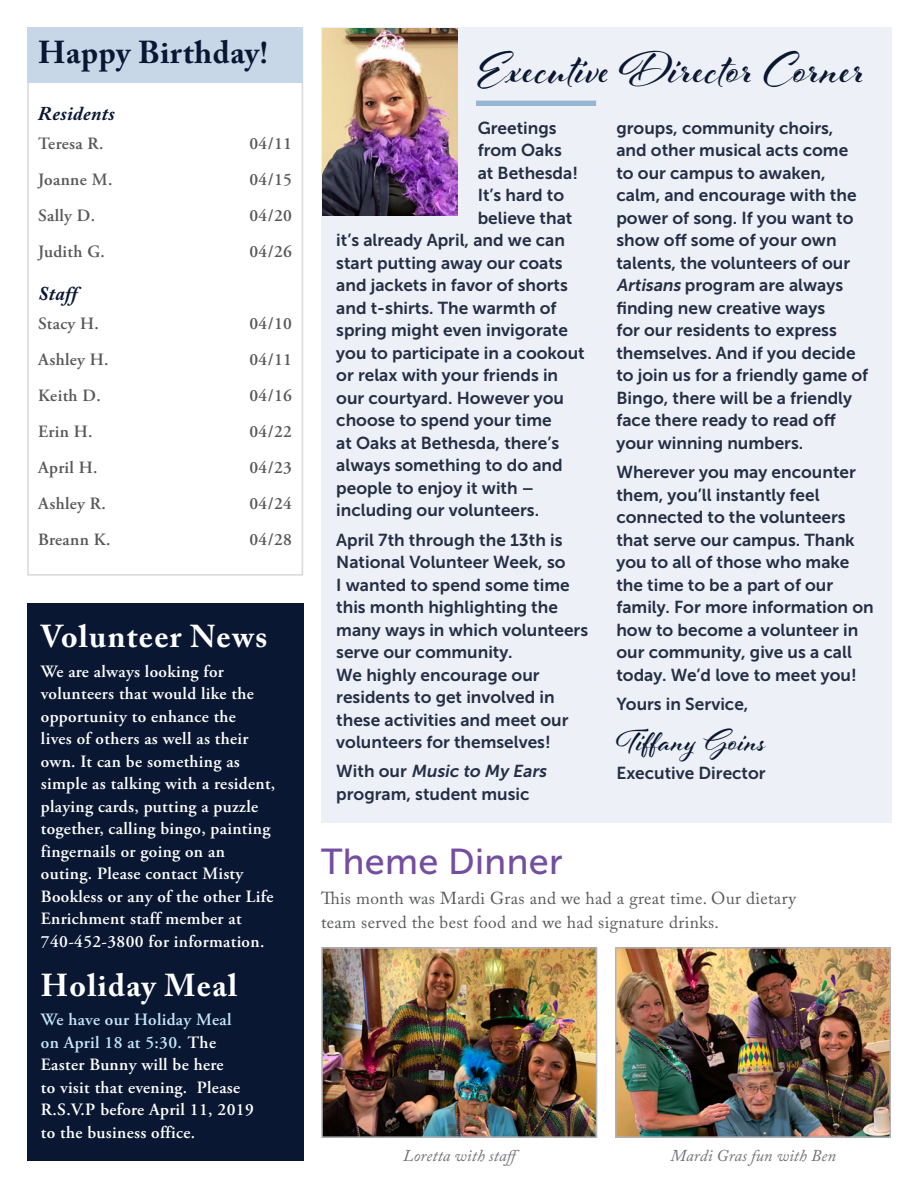
<style>
.page{position:relative;width:918px;height:1188px;background:#fff}
.page>*{position:absolute;margin:0;border:0;box-sizing:border-box;transform-origin:0 0}
.ED_Title{font:700 48px "Al Fresco";letter-spacing:.02em;color:#091732}
.title_1{font:36px "Museo Sans 500";letter-spacing:.01em;color:#744e9f}
.ED_Signature{font:700 33px "Al Fresco";letter-spacing:.02em;color:#091732}
.t1{font:700 31.5px "Adobe Caslon Pro";letter-spacing:.04em;color:#fff}
.Sidebar_Title_Dark{font:700 31.5px "Adobe Caslon Pro";letter-spacing:.02em;color:#091732}
.bday_subhead{font:italic 700 19.5px "Adobe Caslon Pro";letter-spacing:.02em;color:#091732}
.ED_CORNER_BODY{font:17.25px/22.5px "Museo Sans 700";color:#242e45}
.Side_Bar_article{font:600 17.25px/22.5px "Adobe Garamond Pro";letter-spacing:.02em;color:#fff}
.bdays{font:600 17.25px "Adobe Garamond Pro";letter-spacing:.02em;color:#57585a}
.regular_article{font:17.25px/24px "Adobe Caslon Pro";letter-spacing:.02em;color:#57585a}
.caption_style{font:italic 16.5px "Adobe Caslon Pro";letter-spacing:.01em;color:#717074}
.s1{color:#c5e7f9}
.s2{font-style:italic}
</style>
<div class="page">
<div style="left:27px;top:27px;width:276px;height:549px;border:2px solid #d7d8da"></div>
<div style="left:27px;top:27px;width:276px;height:56px;background:#c7d7e8"></div>
<div style="left:321px;top:27px;width:570px;height:796px;background:#edf0f6"></div>
<img style="left:322px;top:28px;width:135px;height:188px">
<div style="left:27px;top:604px;width:276px;height:557px;background:#091732"></div>
<img style="left:324px;top:950px;width:270px;height:185px">
<div style="left:321px;top:947px;width:276px;height:191px;border:2px solid #b4b3b7"></div>
<img style="left:618px;top:950px;width:270px;height:185px">
<div style="left:615px;top:947px;width:276px;height:191px;border:2px solid #b4b3b7"></div>
<div style="left:476px;top:101px;width:120px;height:5px;background:#97b6d3"></div>
<p class="Sidebar_Title_Dark" style="left:38px;top:34px;width:231px">Happy Birthday!</p>
<p class="bday_subhead" style="left:38px;top:101px;width:78px">Residents</p>
<p class="bdays" style="left:38px;top:133px;width:67px">Teresa R.</p>
<p class="bdays" style="left:250px;top:133px;width:44px">04/11</p>
<p class="bdays" style="left:38px;top:169px;width:76px">Joanne M.</p>
<p class="bdays" style="left:250px;top:169px;width:44px">04/15</p>
<p class="bdays" style="left:38px;top:205px;width:58px">Sally D.</p>
<p class="bdays" style="left:250px;top:205px;width:44px">04/20</p>
<p class="bdays" style="left:38px;top:241px;width:68px">Judith G.</p>
<p class="bdays" style="left:250px;top:241px;width:44px">04/26</p>
<p class="bday_subhead" style="left:38px;top:281px;width:41px">Staff</p>
<p class="bdays" style="left:38px;top:313px;width:62px">Stacy H.</p>
<p class="bdays" style="left:250px;top:313px;width:44px">04/10</p>
<p class="bdays" style="left:38px;top:349px;width:72px">Ashley H.</p>
<p class="bdays" style="left:250px;top:349px;width:44px">04/11</p>
<p class="bdays" style="left:38px;top:385px;width:64px">Keith D.</p>
<p class="bdays" style="left:250px;top:385px;width:44px">04/16</p>
<p class="bdays" style="left:38px;top:421px;width:56px">Erin H.</p>
<p class="bdays" style="left:250px;top:421px;width:44px">04/22</p>
<p class="bdays" style="left:38px;top:457px;width:61px">April H.</p>
<p class="bdays" style="left:250px;top:457px;width:44px">04/23</p>
<p class="bdays" style="left:38px;top:493px;width:69px">Ashley R.</p>
<p class="bdays" style="left:250px;top:493px;width:44px">04/24</p>
<p class="bdays" style="left:38px;top:529px;width:74px">Breann K.</p>
<p class="bdays" style="left:250px;top:529px;width:44px">04/28</p>
<p class="t1" style="left:41px;top:618px;width:228px">Volunteer News</p>
<p class="Side_Bar_article" style="left:41px;top:660px;width:236px">We are always looking for volunteers that would like the opportunity to enhance the<br>lives of others as well as their own. It can be something as simple as talking with a resident, playing cards, putting a puzzle together, calling bingo, painting fingernails or going on an outing. Please contact Misty<br>Bookless or any of the other Life<br>Enrichment staff member at<br>740-452-3800 for information.</p>
<p class="t1" style="left:41px;top:967px;width:198px">Holiday Meal</p>
<p class="Side_Bar_article" style="left:41px;top:1009px;width:214px"><span class="s1">We have our Holiday Meal on April 18 at 5:30.</span> The<br>Easter Bunny will be here<br>to visit that evening. Please<br>R.S.V.P before April 11, 2019 to the business office.</p>
<p class="ED_Title" style="left:478px;top:37px;width:389px">Executive Director Corner</p>
<p class="ED_CORNER_BODY" style="left:478px;top:117px;width:80px">Greetings</p>
<p class="ED_CORNER_BODY" style="left:478px;top:139px;width:86px">from Oaks</p>
<p class="ED_CORNER_BODY" style="left:478px;top:162px;width:102px">at Bethesda!</p>
<p class="ED_CORNER_BODY" style="left:478px;top:184px;width:88px">It’s hard to</p>
<p class="ED_CORNER_BODY" style="left:478px;top:207px;width:96px">believe that</p>
<p class="ED_CORNER_BODY" style="left:336px;top:229px;width:230px">it’s already April, and we can</p>
<p class="ED_CORNER_BODY" style="left:336px;top:252px;width:228px">start putting away our coats</p>
<p class="ED_CORNER_BODY" style="left:336px;top:274px;width:233px">and jackets in favor of shorts</p>
<p class="ED_CORNER_BODY" style="left:336px;top:297px;width:222px">and t-shirts. The warmth of</p>
<p class="ED_CORNER_BODY" style="left:336px;top:319px;width:233px">spring might even invigorate</p>
<p class="ED_CORNER_BODY" style="left:336px;top:342px;width:250px">you to participate in a cookout</p>
<p class="ED_CORNER_BODY" style="left:336px;top:364px;width:223px">or relax with your friends in</p>
<p class="ED_CORNER_BODY" style="left:336px;top:387px;width:229px">our courtyard. However you</p>
<p class="ED_CORNER_BODY" style="left:336px;top:409px;width:217px">choose to spend your time</p>
<p class="ED_CORNER_BODY" style="left:336px;top:432px;width:224px">at Oaks at Bethesda, there’s</p>
<p class="ED_CORNER_BODY" style="left:336px;top:454px;width:228px">always something to do and</p>
<p class="ED_CORNER_BODY" style="left:336px;top:477px;width:199px">people to enjoy it with –</p>
<p class="ED_CORNER_BODY" style="left:336px;top:499px;width:204px">including our volunteers.</p>
<p class="ED_CORNER_BODY" style="left:336px;top:529px;width:253px">April 7th through the 13th is<br>National Volunteer Week, so<br>I wanted to spend some time this month highlighting the many ways in which volunteers serve our community.<br>We highly encourage our residents to get involved in these activities and meet our volunteers for themselves!</p>
<p class="ED_CORNER_BODY" style="left:336px;top:760px;width:215px">W i t h o u r <span class="s2">Music to My Ears </span>program, student music</p>
<p class="title_1" style="left:321px;top:842px;width:243px">Theme Dinner</p>
<p class="ED_CORNER_BODY" style="left:616px;top:117px;width:253px">groups, community choirs,<br>and other musical acts come to our campus to awaken, calm, and encourage with the power of song. If you want to show off some of your own talents, the volunteers of our<br><span class="s2">Artisans</span> program are always finding new creative ways<br>for our residents to express themselves. And if you decide to join us for a friendly game of<br>Bingo, there will be a friendly face there ready to read off your winning numbers.</p>
<p class="ED_CORNER_BODY" style="left:616px;top:461px;width:259px">Wherever you may encounter them, you’ll instantly feel connected to the volunteers that serve our campus. Thank you to all of those who make the time to be a part of our family. For more information on how to become a volunteer in our community, give us a call today. We’d love to meet you!</p>
<p class="ED_CORNER_BODY" style="left:616px;top:693px;width:134px">Yours in Service,</p>
<p class="ED_Signature" style="left:616px;top:719px;width:151px">Tiffany Goins</p>
<p class="ED_CORNER_BODY" style="left:616px;top:762px;width:151px">Executive Director</p>
<p class="regular_article" style="left:321px;top:886px;width:477px">This month was Mardi Gras and we had a great time. Our dietary team served the best food and we had signature drinks.</p>
<p class="caption_style" style="left:403px;top:1146px;width:121px">Loretta with staff</p>
<p class="caption_style" style="left:670px;top:1146px;width:167px">Mardi Gras fun with Ben</p>
</div>
